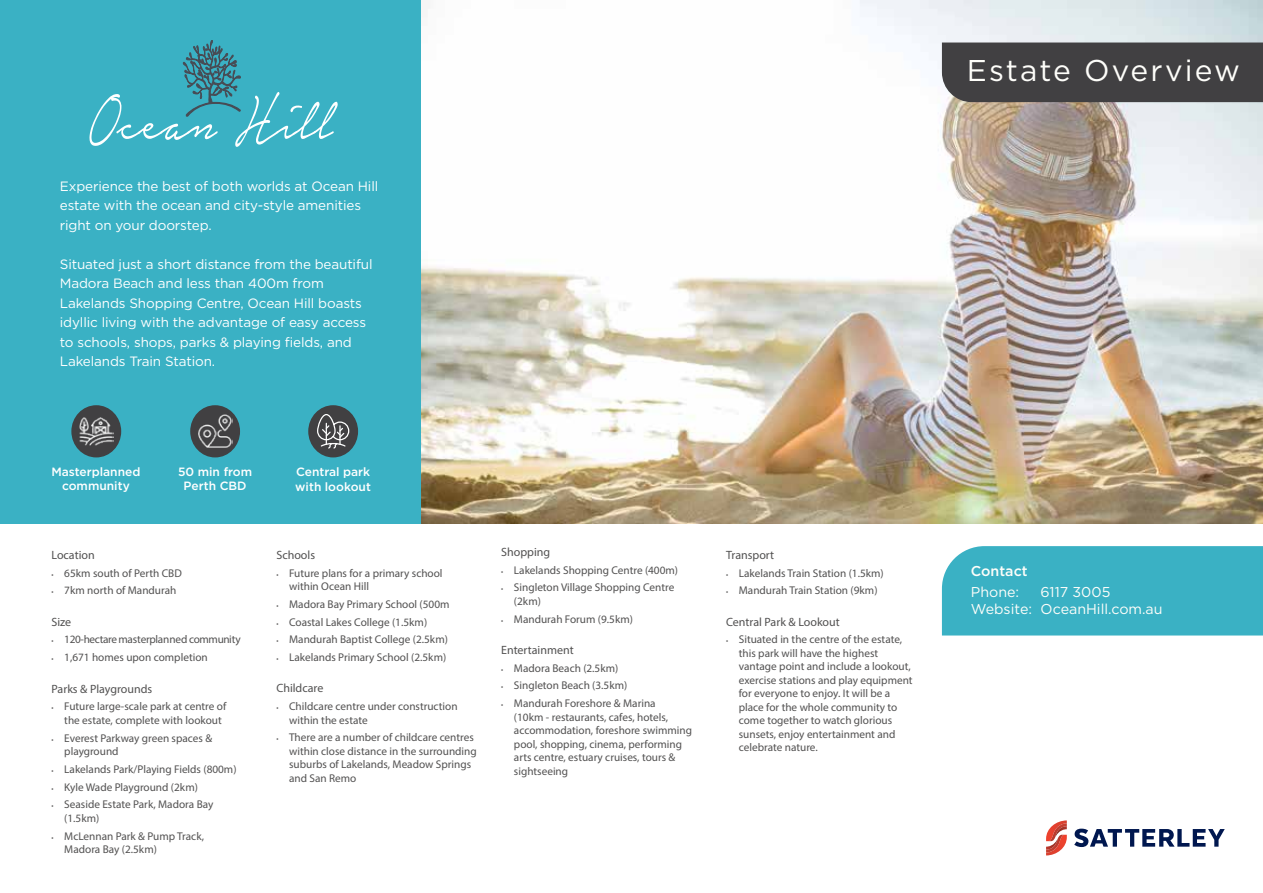
<style>
.page{position:relative;width:1263px;height:893px;background:#fff}
.page>*{position:absolute;margin:0;border:0;box-sizing:border-box;transform-origin:0 0}
.t1{font:30px "Gotham";letter-spacing:.07em;color:#fefefa}
.t2{font:14.25px/17.1px "Gotham";color:#fefefa}
.t3{font:500 14.25px "Gotham";color:#fefefa}
.t4{font:13.5px/19.5px "Gotham";letter-spacing:-.01em;color:#fff}
.t5{font:12px "Myriad Pro";color:#525151}
.t6{font:500 12px/14.4px "Gotham";color:#fff;text-align:center}
.t7{font:11.25px/13.5px "Myriad Pro";color:#525151}
.t8{font:11.25px "Myriad Pro";letter-spacing:-.03em;color:#525151}
.s1{font-size:7.5px}
</style>
<div class="page">
<div style="left:0;top:0;width:421px;height:523px;background:#3ab1c4"></div>
<img style="left:421px;top:0;width:842px;height:523px">
<div style="left:942px;top:546px;width:321px;height:89px;background:#3ab1c4"></div>
<div style="left:309px;top:406px;width:48px;height:51px;background:#414042;border-radius:50%"></div>
<svg style="left:317px;top:414px;width:32px;height:35px"></svg>
<div style="left:308px;top:405px;width:50px;height:52px;border:2px solid #414042;border-radius:50%"></div>
<div style="left:72px;top:406px;width:48px;height:51px;background:#414042;border-radius:50%"></div>
<img style="left:79px;top:417px;width:35px;height:29px">
<div style="left:71px;top:405px;width:50px;height:52px;border:2px solid #414042;border-radius:50%"></div>
<div style="left:191px;top:406px;width:48px;height:51px;background:#414042;border-radius:50%"></div>
<img style="left:198px;top:414px;width:34px;height:34px">
<div style="left:190px;top:405px;width:50px;height:52px;border:2px solid #414042;border-radius:50%"></div>
<div style="left:942px;top:43px;width:321px;height:59px;background:#414042"></div>
<svg style="left:1046px;top:820px;width:21px;height:35px"></svg>
<svg style="left:1074px;top:829px;width:151px;height:18px"></svg>
<svg style="left:90px;top:40px;width:248px;height:107px"></svg>
<p class="t4" style="left:60px;top:176px;width:320px">Experience the best of both worlds at Ocean Hill estate with the ocean and city-style amenities right on your doorstep.</p>
<p class="t4" style="left:60px;top:254px;width:314px">Situated just a short distance from the beautiful Madora Beach and less than 400m from Lakelands Shopping Centre, Ocean Hill boasts idyllic living with the advantage of easy access to schools, shops, parks &amp; playing fields, and Lakelands Train Station.</p>
<p class="t6" style="left:51px;top:464px;width:91px">Masterplanned community</p>
<p class="t6" style="left:178px;top:464px;width:76px">50 min from<br>Perth CBD</p>
<p class="t5" style="left:52px;top:547px;width:45px">Location</p>
<p class="t7" style="left:52px;top:566px;width:132px"><span class="s1">•</span> 65km south of Perth CBD</p>
<p class="t7" style="left:52px;top:583px;width:126px"><span class="s1">•</span> 7km north of Mandurah</p>
<p class="t5" style="left:52px;top:614px;width:21px">Size</p>
<p class="t8" style="left:52px;top:633px;width:191px"><span class="s1">•</span> 120-hectare masterplanned community</p>
<p class="t7" style="left:52px;top:650px;width:158px"><span class="s1">•</span> 1,671 homes upon completion</p>
<p class="t5" style="left:52px;top:681px;width:102px">Parks &amp; Playgrounds</p>
<p class="t7" style="left:64px;top:700px;width:164px;text-indent:-13px"><span class="s1">•</span> Future large-scale park at centre of the estate, complete with lookout</p>
<p class="t7" style="left:64px;top:731px;width:149px;text-indent:-13px"><span class="s1">•</span> Everest Parkway green spaces &amp; playground</p>
<p class="t7" style="left:52px;top:762px;width:187px"><span class="s1">•</span> Lakelands Park/Playing Fields (800m)</p>
<p class="t7" style="left:52px;top:780px;width:148px"><span class="s1">•</span> Kyle Wade Playground (2km)</p>
<p class="t7" style="left:64px;top:798px;width:151px;text-indent:-13px"><span class="s1">•</span> Seaside Estate Park, Madora Bay (1.5km)</p>
<p class="t7" style="left:64px;top:829px;width:141px;text-indent:-13px"><span class="s1">•</span> McLennan Park &amp; Pump Track,<br>Madora Bay (2.5km)</p>
<p class="t6" style="left:295px;top:465px;width:77px;text-align:left">Central park with lookout</p>
<p class="t5" style="left:276px;top:547px;width:40px">Schools</p>
<p class="t7" style="left:289px;top:566px;width:155px;text-indent:-13px"><span class="s1">•</span> Future plans for a primary school within Ocean Hill</p>
<p class="t7" style="left:276px;top:597px;width:175px"><span class="s1">•</span> Madora Bay Primary School (500m</p>
<p class="t7" style="left:276px;top:615px;width:152px"><span class="s1">•</span> Coastal Lakes College (1.5km)</p>
<p class="t7" style="left:276px;top:633px;width:173px"><span class="s1">•</span> Mandurah Baptist College (2.5km)</p>
<p class="t7" style="left:276px;top:650px;width:171px"><span class="s1">•</span> Lakelands Primary School (2.5km)</p>
<p class="t5" style="left:276px;top:681px;width:49px">Childcare</p>
<p class="t7" style="left:289px;top:699px;width:170px;text-indent:-13px"><span class="s1">•</span> Childcare centre under construction within the estate</p>
<p class="t7" style="left:289px;top:731px;width:189px;text-indent:-13px"><span class="s1">•</span> There are a number of childcare centres within close distance in the surrounding suburbs of Lakelands, Meadow Springs and San Remo</p>
<p class="t5" style="left:501px;top:544px;width:50px">Shopping</p>
<p class="t7" style="left:501px;top:563px;width:178px"><span class="s1">•</span> Lakelands Shopping Centre (400m)</p>
<p class="t7" style="left:514px;top:580px;width:162px;text-indent:-13px"><span class="s1">•</span> Singleton Village Shopping Centre (2km)</p>
<p class="t7" style="left:501px;top:612px;width:133px"><span class="s1">•</span> Mandurah Forum (9.5km)</p>
<p class="t5" style="left:501px;top:642px;width:74px">Entertainment</p>
<p class="t7" style="left:501px;top:661px;width:119px"><span class="s1">•</span> Madora Beach (2.5km)</p>
<p class="t7" style="left:501px;top:679px;width:128px"><span class="s1">•</span> Singleton Beach (3.5km)</p>
<p class="t7" style="left:514px;top:696px;width:179px;text-indent:-13px"><span class="s1">•</span> Mandurah Foreshore &amp; Marina<br>(10km - restaurants, cafes, hotels, accommodation, foreshore swimming pool, shopping, cinema, performing arts centre, estuary cruises, tours &amp; sightseeing</p>
<p class="t5" style="left:726px;top:547px;width:50px">Transport</p>
<p class="t7" style="left:726px;top:566px;width:159px"><span class="s1">•</span> Lakelands Train Station (1.5km)</p>
<p class="t7" style="left:726px;top:583px;width:153px"><span class="s1">•</span> Mandurah Train Station (9km)</p>
<p class="t5" style="left:726px;top:614px;width:115px">Central Park &amp; Lookout</p>
<p class="t7" style="left:739px;top:633px;width:175px;text-indent:-13px"><span class="s1">•</span> Situated in the centre of the estate, this park will have the highest vantage point and include a lookout, exercise stations and play equipment for everyone to enjoy. It will be a place for the whole community to come together to watch glorious sunsets, enjoy entertainment and celebrate nature.</p>
<h1 class="t1" style="left:967px;top:51px;width:274px">Estate Overview</h1>
<p class="t3" style="left:971px;top:561px;width:58px">Contact</p>
<p class="t2" style="left:971px;top:583px;width:50px">Phone:</p>
<p class="t2" style="left:971px;top:583px;width:193px;text-indent:70px">6117 3005<br>Website: OceanHill.com.au</p>
</div>
